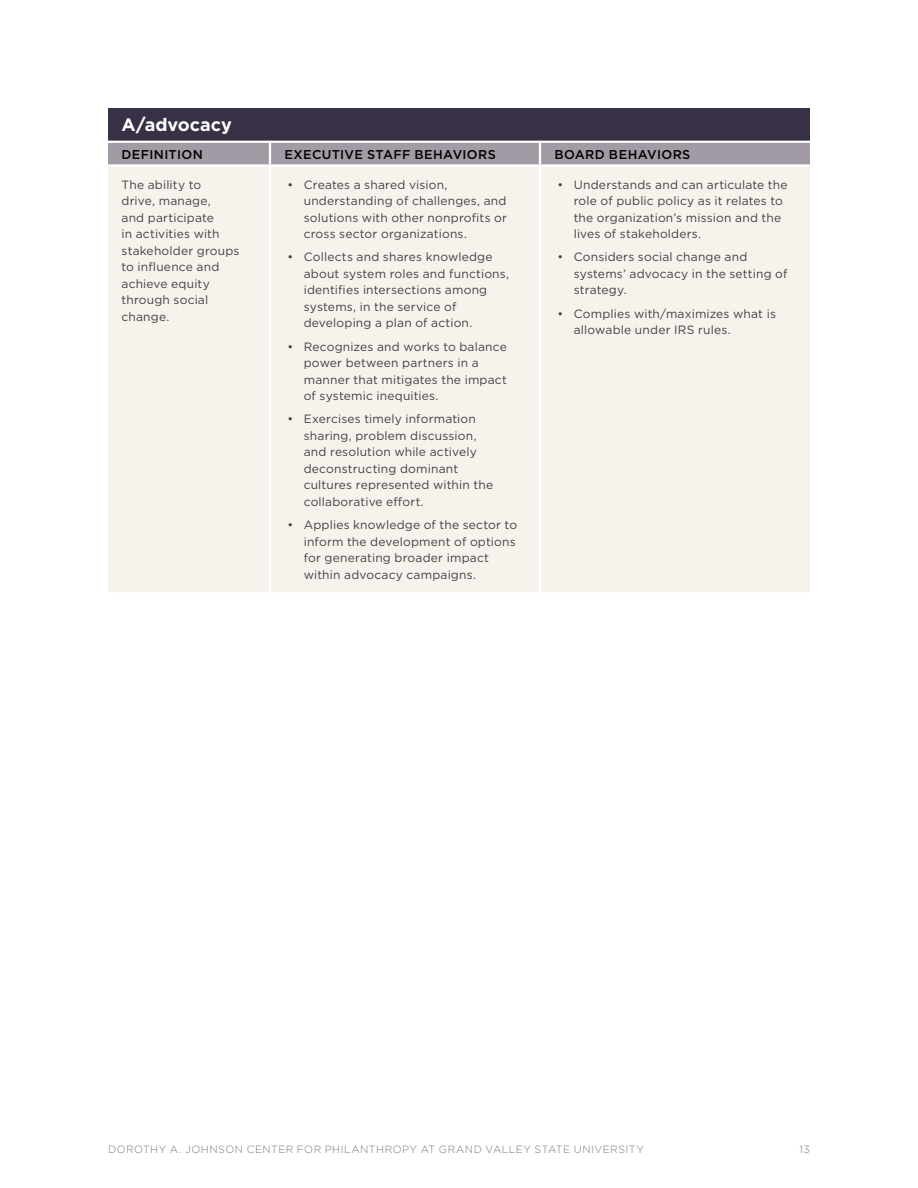
<style>
.page{position:relative;width:918px;height:1188px;background:#fff}
.page>*{position:absolute;margin:0;border:0;box-sizing:border-box;transform-origin:0 0}
.t1{font:700 18px "Gotham";letter-spacing:.005em;color:#fff}
.t2{font:500 12.75px "Gotham";letter-spacing:.025em;color:#000}
.t3{font:12px/16.5px "Gotham";letter-spacing:.015em;color:#414042}
.t4{font:300 10.5px "Gotham";letter-spacing:.045em;color:#7a7977}
</style>
<div class="page">
<div style="left:108px;top:108px;width:702px;height:34px;background:#383146"></div>
<div style="left:108px;top:143px;width:702px;height:21px;background:#a29ba5"></div>
<div style="left:108px;top:167px;width:702px;height:425px;background:#f6f3ed"></div>
<hr style="left:108px;top:141px;width:162px;height:2px;background:#fff">
<hr style="left:270px;top:141px;width:270px;height:2px;background:#fff">
<hr style="left:269px;top:143px;width:2px;height:21px;background:#fff">
<hr style="left:540px;top:141px;width:270px;height:2px;background:#fff">
<hr style="left:269px;top:167px;width:2px;height:425px;background:#fff">
<hr style="left:539px;top:143px;width:2px;height:21px;background:#fff">
<hr style="left:539px;top:167px;width:2px;height:425px;background:#fff">
<h1 class="t1" style="left:122px;top:114px;width:112px">A/advocacy</h1>
<p class="t2" style="left:122px;top:146px;width:83px">DEFINITION</p>
<p class="t2" style="left:285px;top:146px;width:213px">EXECUTIVE STAFF BEHAVIORS</p>
<p class="t2" style="left:555px;top:146px;width:137px">BOARD BEHAVIORS</p>
<p class="t3" style="left:122px;top:176px;width:120px">The ability to<br>drive, manage,<br>and participate<br>in activities with stakeholder groups to influence and achieve equity through social change.</p>
<p class="t3" style="left:304px;top:176px;width:205px;text-indent:-16px">• Creates a shared vision, understanding of challenges, and solutions with other nonprofits or cross sector organizations.</p>
<p class="t3" style="left:574px;top:176px;width:215px;text-indent:-16px">• Understands and can articulate the role of public policy as it relates to the organization’s mission and the lives of stakeholders.</p>
<p class="t3" style="left:574px;top:249px;width:215px;text-indent:-16px">• Considers social change and systems’ advocacy in the setting of strategy.</p>
<p class="t3" style="left:574px;top:305px;width:204px;text-indent:-16px">• Complies with/maximizes what is allowable under IRS rules.</p>
<p class="t3" style="left:304px;top:249px;width:207px;text-indent:-16px">• Collects and shares knowledge about system roles and functions, identifies intersections among systems, in the service of developing a plan of action.</p>
<p class="t3" style="left:304px;top:338px;width:205px;text-indent:-16px">• Recognizes and works to balance power between partners in a manner that mitigates the impact of systemic inequities.</p>
<p class="t3" style="left:304px;top:411px;width:191px;text-indent:-16px">• Exercises timely information sharing, problem discussion, and resolution while actively deconstructing dominant cultures represented within the collaborative effort.</p>
<p class="t3" style="left:304px;top:516px;width:215px;text-indent:-16px">• Applies knowledge of the sector to inform the development of options for generating broader impact within advocacy campaigns.</p>
<p class="t4" style="left:108px;top:1143px;width:537px">DOROTHY A. JOHNSON CENTER FOR PHILANTHROPY AT GRAND VALLEY STATE UNIVERSITY</p>
<p class="t4" style="left:800px;top:1143px;width:12px">13</p>
</div>
